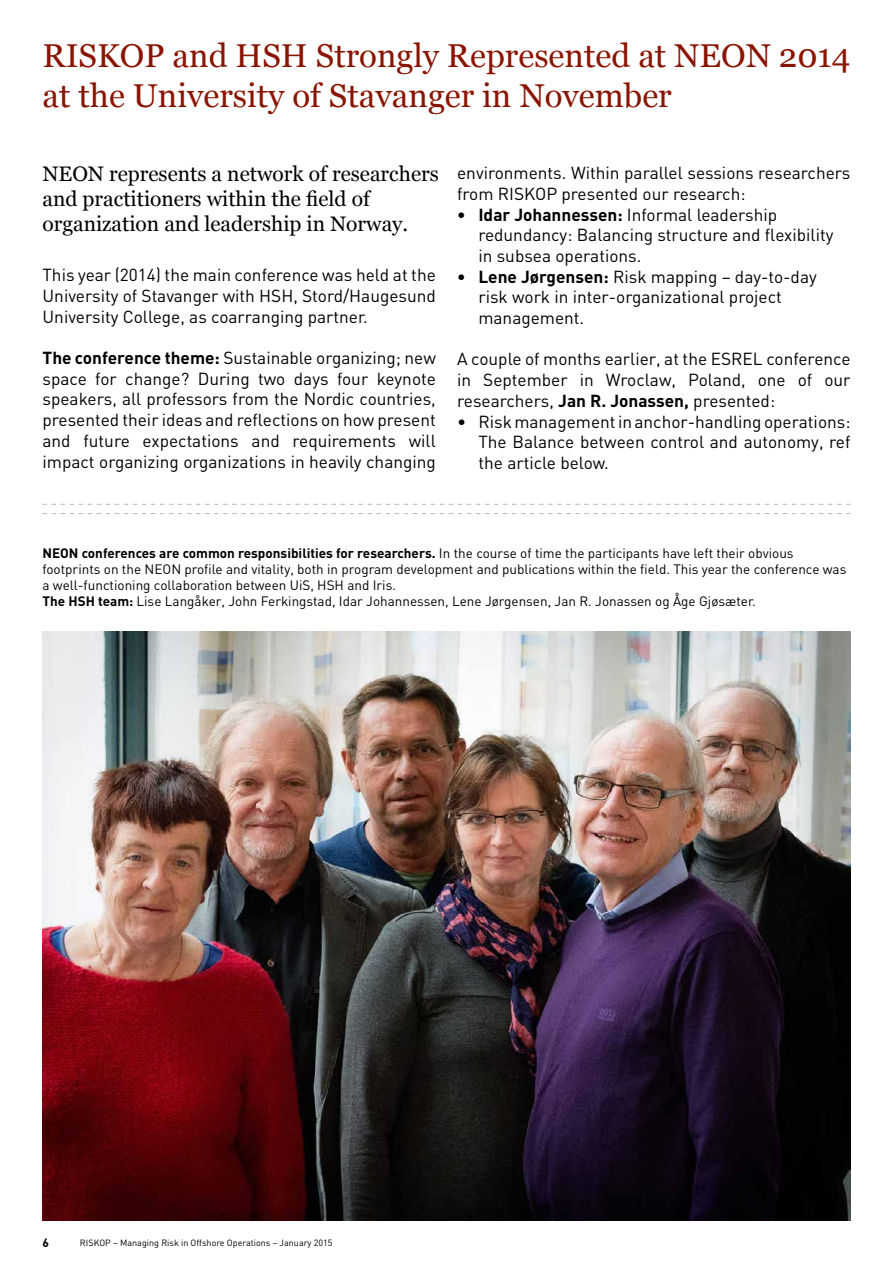
<style>
.page{position:relative;width:893px;height:1263px;background:#fff}
.page>*{position:absolute;margin:0;border:0;box-sizing:border-box;transform-origin:0 0}
.t1{font:33px/39.6px "Georgia";color:#8a1400}
.t2{font:21px/25.2px "Georgia";color:#000}
.t3{font:17.25px/20.7px "DIN";color:#000;text-align:justify}
.t4{font:13.5px/16.2px "DIN";color:#000}
.t5{font:700 12px "DIN";color:#000}
.t6{font:9px "DIN";color:#000}
.s1{font-weight:700}
</style>
<div class="page">
<img style="left:43px;top:631px;width:807px;height:589px">
<svg style="left:43px;top:513px;width:807px;height:1px"></svg>
<svg style="left:43px;top:504px;width:807px;height:1px"></svg>
<h1 class="t1" style="left:43px;top:36px;width:809px">RISKOP and HSH Strongly Represented at NEON 2014 at the University of Stavanger in November</h1>
<p class="t2" style="left:43px;top:161px;width:398px">NEON represents a network of researchers and practitioners within the field of organization and leadership in Norway.</p>
<p class="t3" style="left:43px;top:264px;width:395px">This year (2014) the main conference was held at the University of Stavanger with HSH, Stord/Haugesund University College, as coarranging partner.</p>
<p class="t3" style="left:43px;top:347px;width:395px"><span class="s1">The conference theme:</span> Sustainable organizing; new space for change? During two days four keynote speakers, all professors from the Nordic countries, presented their ideas and reflections on how present and future expectations and requirements will impact organizing organizations in heavily changing</p>
<p class="t3" style="left:457px;top:162px;width:395px">environments. Within parallel sessions researchers from RISKOP presented our research:</p>
<p class="t3" style="left:478px;top:204px;width:357px;text-align:left;text-indent:-21px"><span class="s1">• Idar Johannessen:</span> Informal leadership redundancy: Balancing structure and flexibility in subsea operations.</p>
<p class="t3" style="left:478px;top:266px;width:340px;text-align:left;text-indent:-21px"><span class="s1">• Lene Jørgensen:</span> Risk mapping – day-to-day risk work in inter-organizational project management.</p>
<p class="t3" style="left:457px;top:349px;width:395px">A couple of months earlier, at the ESREL conference in September in Wroclaw, Poland, one of our researchers, <span class="s1">Jan R. Jonassen,</span> presented:</p>
<p class="t3" style="left:478px;top:411px;width:374px;text-indent:-21px">• Riskmanagementin anchor-handling operations:<br>The Balance between control and autonomy, ref the article below.</p>
<p class="t4" style="left:43px;top:544px;width:805px"><span class="s1">NEON conferences are common responsibilities for researchers.</span> In the course of time the participants have left their obvious footprints on the NEON profile and vitality, both in program development and publications within the field. This year the conference was a well-functioning collaboration between UiS, HSH and Iris.<br><span class="s1">The HSH team:</span> Lise Langåker, John Ferkingstad, Idar Johannessen, Lene Jørgensen, Jan R. Jonassen og Åge Gjøsæter.</p>
<p class="t5" style="left:43px;top:1234px;width:8px">6</p>
<p class="t6" style="left:80px;top:1237px;width:254px">RISKOP – Managing Risk in Offshore Operations – January 2015</p>
</div>
